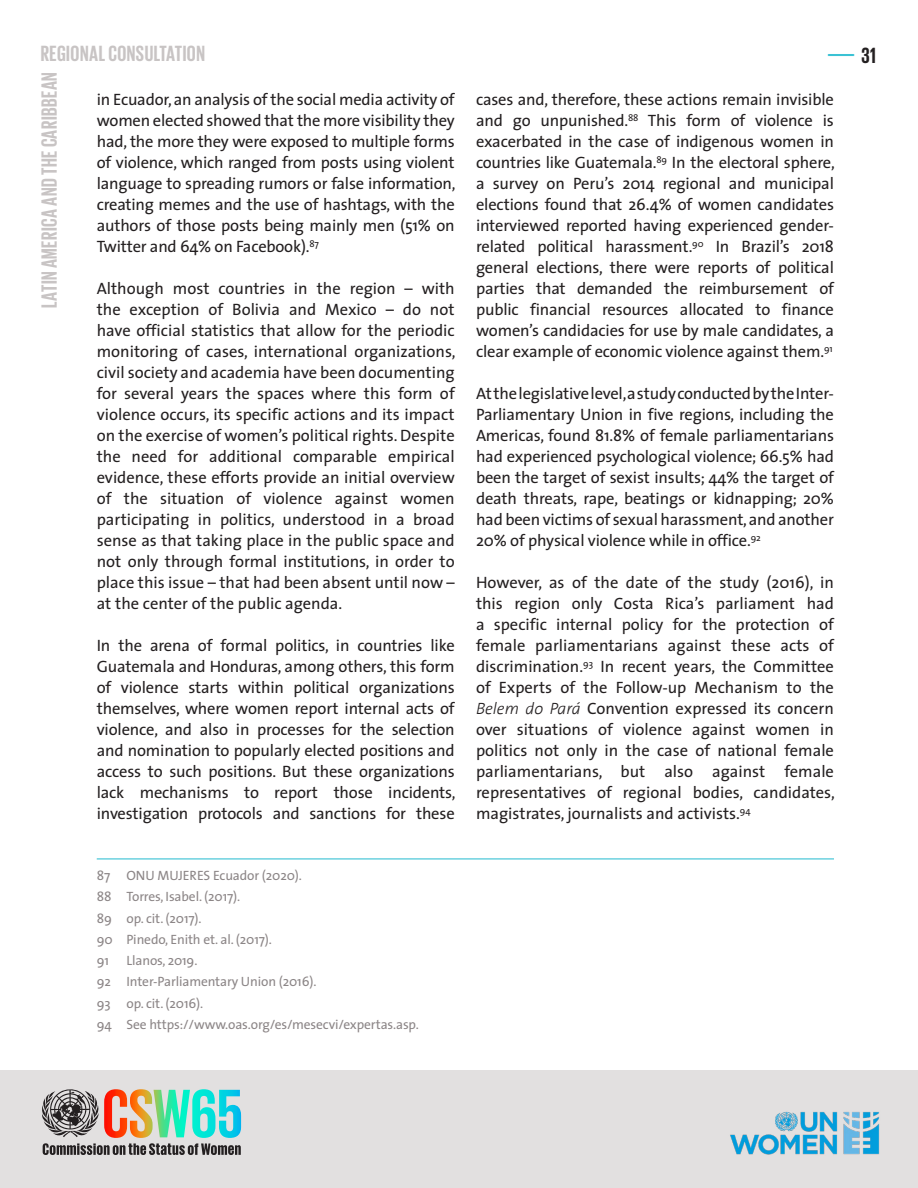
<style>
.page{position:relative;width:918px;height:1188px;background:#fff}
.page>*{position:absolute;margin:0;border:0;box-sizing:border-box;transform-origin:0 0}
.t1{font:700 22.5px "Giorgio Sans";letter-spacing:.025em;color:#c8c4c4}
.t2{font:700 22.5px "Giorgio Sans";color:#231f20}
.t3{font:16.5px/21px "The Sans";letter-spacing:-.01em;color:#231f20;text-align:justify}
.t4{font:13.5px/21.3px "The Sans";letter-spacing:-.01em;color:#8c8687}
.s1{color:#3bc2d4}
.s2{font-weight:300;font-style:italic}
</style>
<div class="page">
<div style="left:0;top:1070px;width:918px;height:118px;background:#e2e0e0"></div>
<img style="left:730px;top:1111px;width:150px;height:44px">
<svg style="left:42px;top:1089px;width:199px;height:66px"></svg>
<hr style="left:97px;top:858px;width:737px;height:1px;background:#3bc2d4">
<h1 class="t1" style="left:41px;top:43px;width:166px">REGIONAL CONSULTATION</h1>
<h1 class="t1" style="left:38px;top:308px;width:237px;rotate:-90deg">LATIN AMERICA AND THE CARIBBEAN</h1>
<p class="t3" style="left:97px;top:88px;width:360px">in Ecuador, an analysis of the social media activity of women elected showed that the more visibility they had, the more they were exposed to multiple forms of violence, which ranged from posts using violent language to spreading rumors or false information, creating memes and the use of hashtags, with the authors of those posts being mainly men (51% on Twitter and 64% on Facebook).<sup>87</sup></p>
<p class="t3" style="left:97px;top:277px;width:360px">Although most countries in the region – with the exception of Bolivia and Mexico – do not have official statistics that allow for the periodic monitoring of cases, international organizations, civil society and academia have been documenting for several years the spaces where this form of violence occurs, its specific actions and its impact on the exercise of women’s political rights. Despite the need for additional comparable empirical evidence, these efforts provide an initial overview of the situation of violence against women participating in politics, understood in a broad sense as that taking place in the public space and not only through formal institutions, in order to place this issue – that had been absent until now – at the center of the public agenda.</p>
<p class="t3" style="left:97px;top:634px;width:360px">In the arena of formal politics, in countries like Guatemala and Honduras, among others, this form of violence starts within political organizations themselves, where women report internal acts of violence, and also in processes for the selection and nomination to popularly elected positions and access to such positions. But these organizations lack mechanisms to report those incidents, investigation protocols and sanctions for these</p>
<p class="t4" style="left:97px;top:865px;width:207px">87 ONU MUJERES Ecuador (2020).<br>88 Torres, Isabel. (2017).<br>89 op. cit. (2017).<br>90 Pinedo, Enith et. al. (2017).<br>91</p>
<p class="t4" style="left:97px;top:950px;width:324px;text-indent:30px">Llanos, 2019.<br>92 Inter-Parliamentary Union (2016).<br>93 op. cit. (2016).<br>94 See https://www.oas.org/es/mesecvi/expertas.asp.</p>
<h1 class="t2" style="left:827px;top:44px;width:50px"><span class="s1">—</span> 31</h1>
<p class="t3" style="left:476px;top:88px;width:360px">cases and, therefore, these actions remain invisible and go unpunished.<sup>88</sup> This form of violence is exacerbated in the case of indigenous women in countries like Guatemala.<sup>89</sup> In the electoral sphere, a survey on Peru’s 2014 regional and municipal elections found that 26.4% of women candidates interviewed reported having experienced gender&shy;related political harassment.<sup>90</sup> In Brazil’s 2018 general elections, there were reports of political parties that demanded the reimbursement of public financial resources allocated to finance women’s candidacies for use by male candidates, a clear example of economic violence against them.<sup>91</sup></p>
<p class="t3" style="left:476px;top:382px;width:360px">At the legislative level, a study conducted by the Inter-Parliamentary Union in five regions, including the Americas, found 81.8% of female parliamentarians had experienced psychological violence; 66.5% had been the target of sexist insults; 44% the target of death threats, rape, beatings or kidnapping; 20% had been victims of sexual harassment, and another 20% of physical violence while in office.<sup>92</sup></p>
<p class="t3" style="left:476px;top:571px;width:360px">However, as of the date of the study (2016), in this region only Costa Rica’s parliament had a specific internal policy for the protection of female parliamentarians against these acts of discrimination.<sup>93</sup> In recent years, the Committee of Experts of the Follow-up Mechanism to the <span class="s2">Belem do Pará</span> Convention expressed its concern over situations of violence against women in politics not only in the case of national female parliamentarians, but also against female representatives of regional bodies, candidates, magistrates, journalists and activists.<sup>94</sup></p>
</div>
